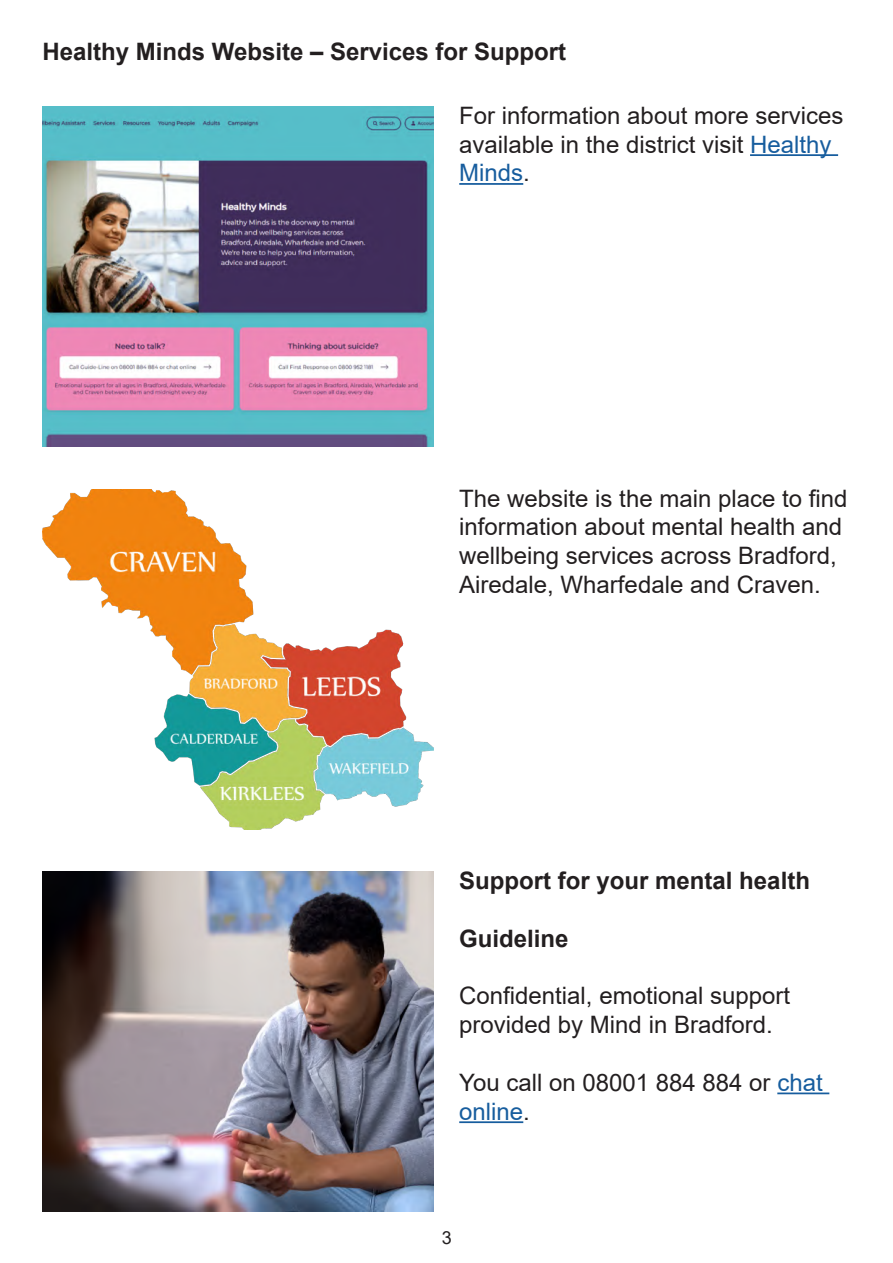
<style>
.page{position:relative;width:893px;height:1263px;background:#fff}
.page>*{position:absolute;margin:0;border:0;box-sizing:border-box;transform-origin:0 0}
.t1{font:24px/28.8px "Arial";color:#231f20}
.t2{font:700 24px "Arial";color:#231f20}
.t3{font:18px "Arial";color:#231f20}
.s1{color:#175d9e}
</style>
<div class="page">
<hr style="left:750px;top:154px;width:88px;height:2px;background:#175d9e">
<hr style="left:459px;top:183px;width:64px;height:2px;background:#175d9e">
<hr style="left:777px;top:1092px;width:52px;height:2px;background:#175d9e">
<hr style="left:459px;top:1121px;width:64px;height:2px;background:#175d9e">
<img style="left:43px;top:106px;width:391px;height:340px">
<img style="left:43px;top:872px;width:391px;height:340px">
<img style="left:43px;top:489px;width:391px;height:340px">
<p class="t2" style="left:43px;top:35px;width:525px">Healthy Minds Website – Services for Support</p>
<p class="t1" style="left:459px;top:101px;width:386px">For information about more services available in the district visit <span class="s1">Healthy<br>Minds</span>.</p>
<p class="t1" style="left:459px;top:483px;width:390px">The website is the main place to find information about mental health and wellbeing services across Bradford, Airedale, Wharfedale and Craven.</p>
<p class="t2" style="left:459px;top:864px;width:352px">Support for your mental health</p>
<p class="t2" style="left:459px;top:921px;width:111px">Guideline</p>
<p class="t1" style="left:459px;top:981px;width:332px">Confidential, emotional support provided by Mind in Bradford.</p>
<p class="t1" style="left:459px;top:1068px;width:365px">You call on 08001 884 884 or <span class="s1">chat online</span>.</p>
<p class="t3" style="left:442px;top:1225px;width:12px">3</p>
</div>
